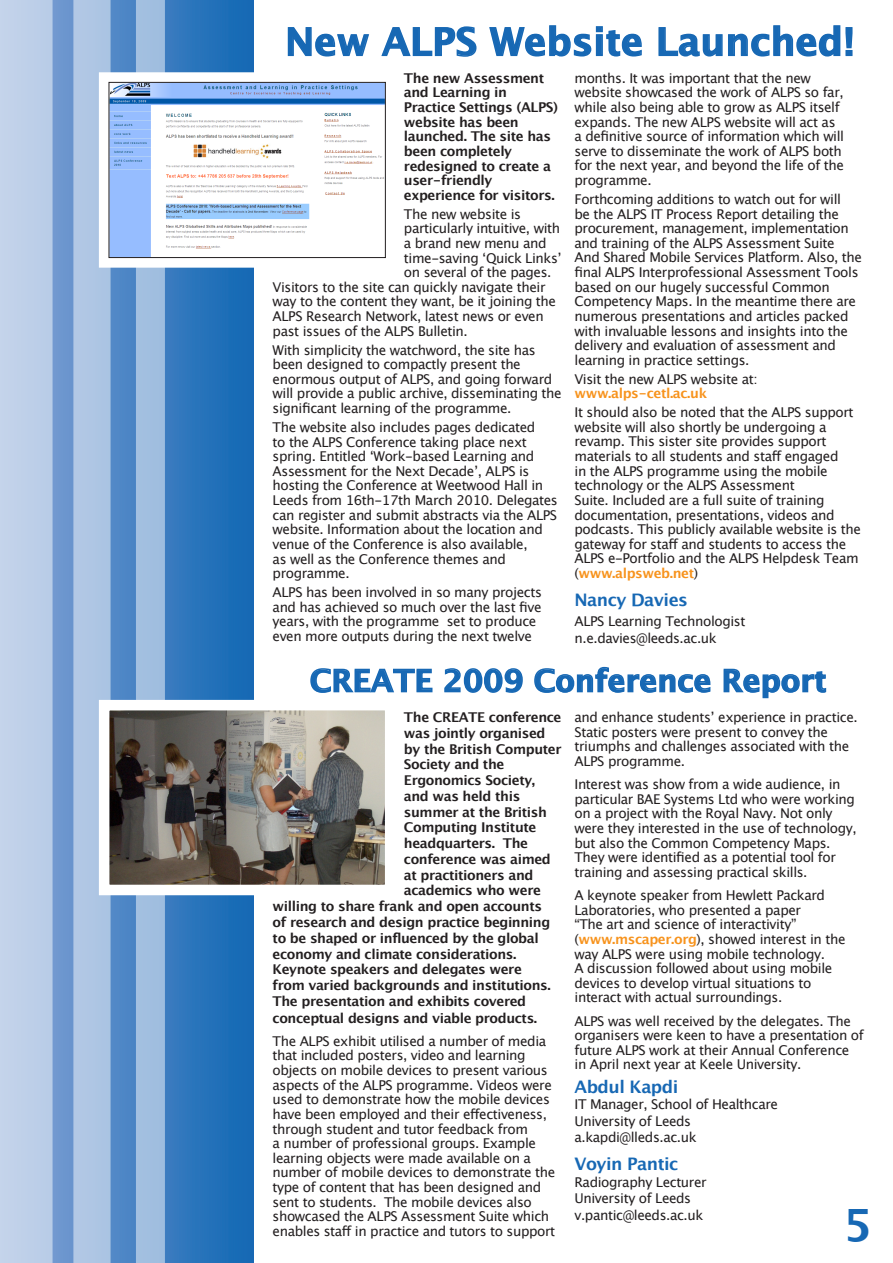
<style>
.page{position:relative;width:893px;height:1263px;background:#fff}
.page>*{position:absolute;margin:0;border:0;box-sizing:border-box;transform-origin:0 0}
.t1{font:700 45.9px "Lucida Grande";color:#1768b4}
.t2{font:700 38.1px "Lucida Grande";color:#1768b4}
.t3{font:700 30.6px "Lucida Grande";color:#1768b4}
.t4{font:700 17.25px "Lucida Grande";letter-spacing:-.03em;color:#1768b4}
.t5{font:13.5px/14.5px "Lucida Grande";letter-spacing:-.03em;color:#231f20}
.t6{font:700 13.5px/14.5px "Lucida Grande";letter-spacing:-.03em;color:#231f20}
.t7{font:700 13.5px "Lucida Grande";letter-spacing:-.03em;color:#f7931d}
.s1{font-weight:700;color:#f7931d}
</style>
<div class="page">
<svg style="left:53px;top:0;width:201px;height:1263px;background:#3b7dc0"></svg>
<div style="left:0;top:0;width:53px;height:1263px;background:#bed0e9"></div>
<div style="left:136px;top:0;width:29px;height:1263px;background:#a1bee0"></div>
<div style="left:73px;top:0;width:38px;height:1263px;background:#afc6e4"></div>
<svg style="left:287px;top:27px;width:83px;height:30px"></svg>
<svg style="left:381px;top:26px;width:96px;height:31px"></svg>
<svg style="left:489px;top:25px;width:153px;height:32px"></svg>
<svg style="left:658px;top:25px;width:195px;height:32px"></svg>
<svg style="left:94px;top:67px;width:292px;height:206px"></svg>
<svg style="left:310px;top:668px;width:123px;height:25px"></svg>
<svg style="left:444px;top:668px;width:79px;height:25px"></svg>
<svg style="left:534px;top:666px;width:177px;height:27px"></svg>
<svg style="left:723px;top:668px;width:104px;height:31px"></svg>
<svg style="left:108px;top:81px;width:278px;height:177px"></svg>
<img style="left:94px;top:695px;width:291px;height:205px">
<h2 class="t2" style="left:285px;top:11px;width:571px">New ALPS Website Launched!</h2>
<p class="t6" style="left:404px;top:71px;width:156px">The new Assessment and Learning in<br>Practice Settings (ALPS) website has been launched. The site has been completely redesigned to create a user-friendly experience for visitors.</p>
<p class="t5" style="left:404px;top:207px;width:119px">The new website is</p>
<p class="t5" style="left:404px;top:221px;width:158px">particularly intuitive, with</p>
<p class="t5" style="left:404px;top:236px;width:144px">a brand new menu and</p>
<p class="t5" style="left:404px;top:251px;width:159px">time-saving ‘Quick Links’</p>
<p class="t5" style="left:404px;top:265px;width:149px">on several of the pages.</p>
<p class="t5" style="left:273px;top:280px;width:274px">Visitors to the site can quickly navigate their</p>
<p class="t5" style="left:273px;top:294px;width:285px">way to the content they want, be it joining the</p>
<p class="t5" style="left:273px;top:309px;width:273px">ALPS Research Network, latest news or even</p>
<p class="t5" style="left:273px;top:324px;width:197px">past issues of the ALPS Bulletin.</p>
<p class="t5" style="left:273px;top:343px;width:291px">With simplicity the watchword, the site has been designed to compactly present the enormous output of ALPS, and going forward will provide a public archive, disseminating the significant learning of the programme.</p>
<p class="t5" style="left:273px;top:420px;width:287px">The website also includes pages dedicated<br>to the ALPS Conference taking place next spring. Entitled ‘Work-based Learning and Assessment for the Next Decade’, ALPS is hosting the Conference at Weetwood Hall in Leeds from 16th-17th March 2010. Delegates can register and submit abstracts via the ALPS website. Information about the location and venue of the Conference is also available,<br>as well as the Conference themes and programme.</p>
<p class="t5" style="left:273px;top:585px;width:271px">ALPS has been involved in so many projects and has achieved so much over the last five years, with the programme set to produce even more outputs during the next twelve</p>
<p class="t5" style="left:574px;top:71px;width:271px">months. It was important that the new website showcased the work of ALPS so far, while also being able to grow as ALPS itself expands. The new ALPS website will act as a definitive source of information which will serve to disseminate the work of ALPS both for the next year, and beyond the life of the programme.</p>
<p class="t5" style="left:574px;top:192px;width:289px">Forthcoming additions to watch out for will<br>be the ALPS IT Process Report detailing the procurement, management, implementation and training of the ALPS Assessment Suite And Shared Mobile Services Platform. Also, the final ALPS Interprofessional Assessment Tools based on our hugely successful Common Competency Maps. In the meantime there are numerous presentations and articles packed with invaluable lessons and insights into the delivery and evaluation of assessment and learning in practice settings.</p>
<p class="t5" style="left:574px;top:372px;width:185px">Visit the new ALPS website at:</p>
<p class="t7" style="left:574px;top:382px;width:134px">www.alps-cetl.ac.uk</p>
<p class="t5" style="left:574px;top:405px;width:288px">It should also be noted that the ALPS support website will also shortly be undergoing a revamp. This sister site provides support materials to all students and staff engaged<br>in the ALPS programme using the mobile technology or the ALPS Assessment<br>Suite. Included are a full suite of training documentation, presentations, videos and podcasts. This publicly available website is the gateway for staff and students to access the ALPS e-Portfolio and the ALPS Helpdesk Team (<span class="s1">www.alpsweb.net</span>)</p>
<p class="t4" style="left:574px;top:586px;width:115px">Nancy Davies</p>
<p class="t5" style="left:574px;top:614px;width:172px;line-height:16px">ALPS Learning Technologist n.e.davies@leeds.ac.uk</p>
<h3 class="t3" style="left:310px;top:656px;width:518px">CREATE 2009 Conference Report</h3>
<p class="t6" style="left:404px;top:710px;width:159px">The CREATE conference</p>
<p class="t6" style="left:404px;top:726px;width:143px">was jointly organised</p>
<p class="t6" style="left:404px;top:741px;width:159px">by the British Computer</p>
<p class="t6" style="left:404px;top:757px;width:102px">Society and the</p>
<p class="t6" style="left:404px;top:773px;width:133px">Ergonomics Society,</p>
<p class="t6" style="left:404px;top:789px;width:118px">and was held this</p>
<p class="t6" style="left:404px;top:804px;width:145px">summer at the British</p>
<p class="t6" style="left:404px;top:820px;width:134px">Computing Institute</p>
<p class="t6" style="left:404px;top:836px;width:126px">headquarters. The</p>
<p class="t6" style="left:404px;top:852px;width:148px">conference was aimed</p>
<p class="t6" style="left:404px;top:867px;width:131px">at practitioners and</p>
<p class="t6" style="left:404px;top:883px;width:138px">academics who were</p>
<p class="t6" style="left:273px;top:899px;width:271px">willing to share frank and open accounts</p>
<p class="t6" style="left:273px;top:915px;width:279px">of research and design practice beginning</p>
<p class="t6" style="left:273px;top:930px;width:268px">to be shaped or influenced by the global</p>
<p class="t6" style="left:273px;top:946px;width:245px">economy and climate considerations.</p>
<p class="t6" style="left:273px;top:962px;width:251px">Keynote speakers and delegates were</p>
<p class="t6" style="left:273px;top:978px;width:280px">from varied backgrounds and institutions.</p>
<p class="t6" style="left:273px;top:993px;width:255px">The presentation and exhibits covered</p>
<p class="t6" style="left:273px;top:1010px;width:266px">conceptual designs and viable products.</p>
<p class="t5" style="left:273px;top:1034px;width:284px">The ALPS exhibit utilised a number of media that included posters, video and learning objects on mobile devices to present various aspects of the ALPS programme. Videos were used to demonstrate how the mobile devices have been employed and their effectiveness, through student and tutor feedback from<br>a number of professional groups. Example learning objects were made available on a number of mobile devices to demonstrate the type of content that has been designed and sent to students. The mobile devices also showcased the ALPS Assessment Suite which enables staff in practice and tutors to support</p>
<p class="t5" style="left:574px;top:710px;width:285px">and enhance students’ experience in practice.<br>Static posters were present to convey the triumphs and challenges associated with the ALPS programme.</p>
<p class="t5" style="left:574px;top:777px;width:284px">Interest was show from a wide audience, in particular BAE Systems Ltd who were working on a project with the Royal Navy. Not only were they interested in the use of technology, but also the Common Competency Maps.<br>They were identified as a potential tool for training and assessing practical skills.</p>
<p class="t5" style="left:574px;top:888px;width:273px">A keynote speaker from Hewlett Packard Laboratories, who presented a paper<br>“The art and science of interactivity” (<span class="s1">www.mscaper.org</span>), showed interest in the way ALPS were using mobile technology.<br>A discussion followed about using mobile devices to develop virtual situations to interact with actual surroundings.</p>
<p class="t5" style="left:574px;top:1013px;width:291px">ALPS was well received by the delegates. The organisers were keen to have a presentation of future ALPS work at their Annual Conference in April next year at Keele University.</p>
<p class="t4" style="left:574px;top:1073px;width:105px">Abdul Kapdi</p>
<p class="t5" style="left:574px;top:1096px;width:205px;line-height:16.5px">IT Manager, School of Healthcare<br>University of Leeds a.kapdi@lleds.ac.uk</p>
<p class="t4" style="left:574px;top:1150px;width:105px">Voyin Pantic</p>
<p class="t5" style="left:574px;top:1174px;width:134px;line-height:16.5px">Radiography Lecturer<br>University of Leeds v.pantic@leeds.ac.uk</p>
<h1 class="t1" style="left:842px;top:1188px;width:32px">5</h1>
</div>
